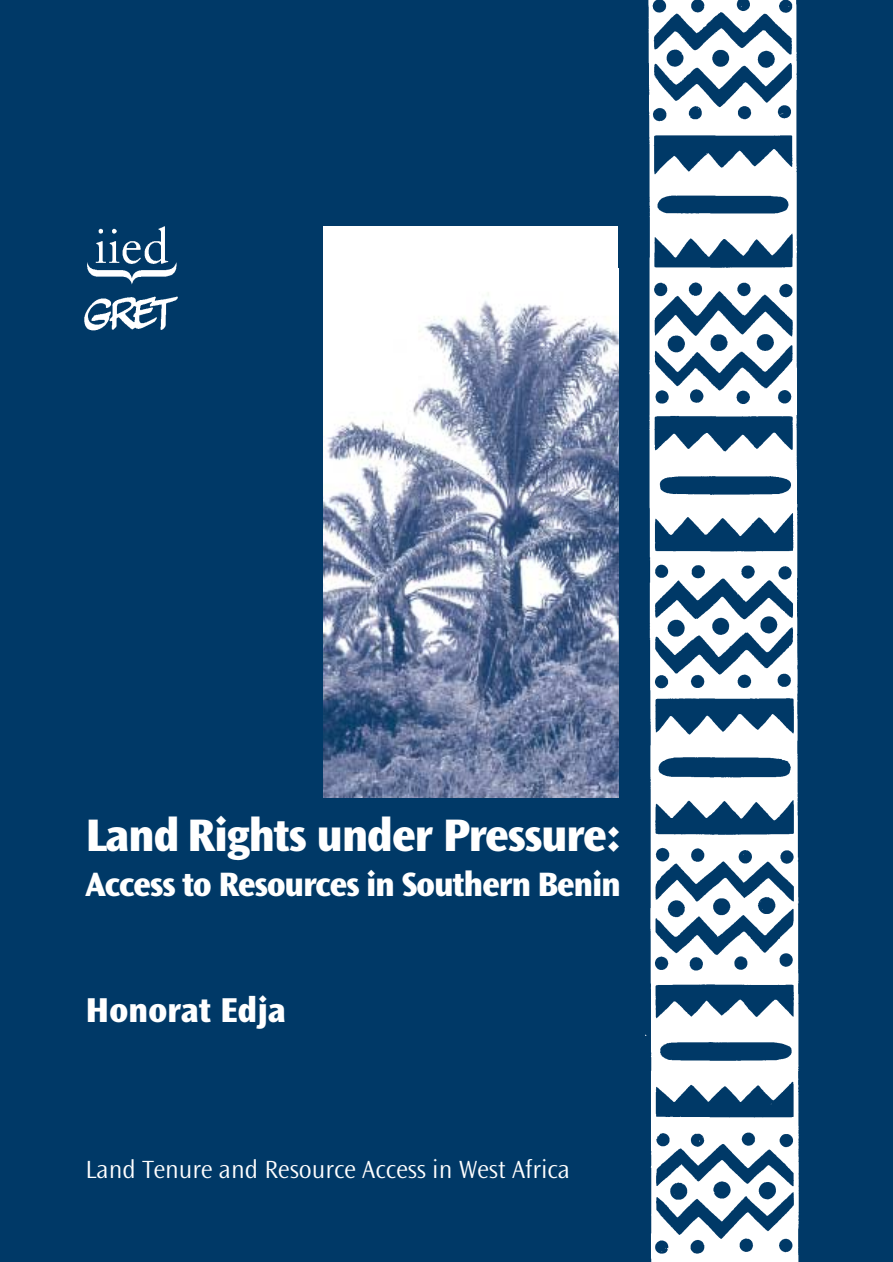
<style>
.page{position:relative;width:893px;height:1262px;background:#fff}
.page>*{position:absolute;margin:0;border:0;box-sizing:border-box;transform-origin:0 0}
.t1{font:47.55px "Ocean Sans MM 760 475";letter-spacing:-.03em;color:#fff}
.t2{font:36px "Ocean Sans MM 760 475";letter-spacing:-.01em;color:#fff}
.t3{font:35.25px "Ocean Sans MM 760 475";letter-spacing:-.04em;color:#fff}
.t4{font:25.95px "Ocean Sans MM 310 475";color:#fff}
</style>
<div class="page">
<div style="left:0;top:0;width:892px;height:1261px;background:#003967"></div>
<img style="left:645px;top:0;width:154px;height:1261px">
<img style="left:87px;top:226px;width:90px;height:59px">
<div style="left:323px;top:226px;width:295px;height:571px;background:#fff"></div>
<img style="left:323px;top:292px;width:295px;height:505px">
<img style="left:84px;top:296px;width:94px;height:35px">
<h1 class="t1" style="left:85px;top:817px;width:538px">Land Rights under Pressure:</h1>
<h3 class="t3" style="left:85px;top:870px;width:537px">Access to Resources in Southern Benin</h3>
<h2 class="t2" style="left:85px;top:996px;width:202px">Honorat Edja</h2>
<p class="t4" style="left:85px;top:1156px;width:486px">Land Tenure and Resource Access in West Africa</p>
</div>
